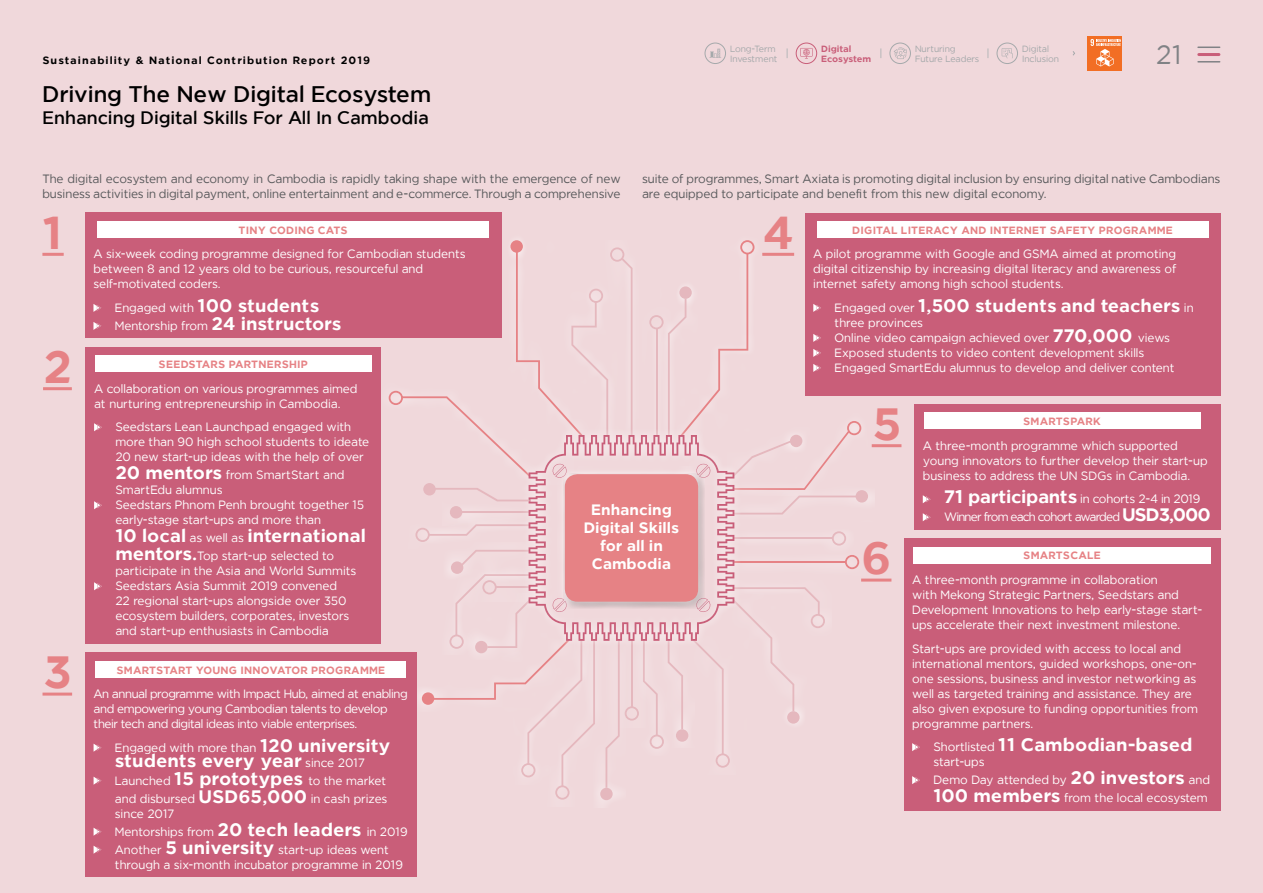
<style>
.page{position:relative;width:1263px;height:893px;background:#f0d8db}
.page>*{position:absolute;margin:0;border:0;box-sizing:border-box;transform-origin:0 0}
.t1{font:700 45px "Axiata";color:#e68285}
.t2{font:26.25px "Axiata";color:#808285}
.t3{font:500 22.5px "Axiata";letter-spacing:-.01em;color:#000}
.t4{font:700 18px "Axiata";letter-spacing:-.005em;color:#fff}
.t5{font:500 18px "Axiata";color:#000}
.t6{font:700 15px/18px "Axiata";color:#fff;text-align:center}
.t7{font:12px/15px "Axiata";letter-spacing:-.005em;color:#fff}
.t8{font:12px/15px "Axiata";color:#58595b}
.t9{font:12px/15px "Axiata";letter-spacing:-.03em;color:#fff}
.t10{font:12px/18px "Axiata";letter-spacing:-.06em;color:#fff}
.t11{font:700 10.5px "Axiata";letter-spacing:.02em;color:#e68285}
.t12{font:700 10.5px "Axiata";letter-spacing:.1em;color:#000}
.t13{font:9px/10.5px "Axiata";letter-spacing:-.005em;color:#a5a9ab}
.t14{font:700 9px/10.5px "Axiata";letter-spacing:-.015em;color:#c95e79}
.s1{font-weight:700;font-size:18px}
.s2{font-weight:400;font-size:12px}
</style>
<div class="page">
<hr style="left:1199px;top:53px;width:20px;height:3px;background:#c95e79">
<svg style="left:1198px;top:47px;width:22px;height:1px"></svg>
<hr style="left:1198px;top:61px;width:22px;height:2px;background:#808285">
<div style="left:705px;top:43px;width:21px;height:21px;border:1px solid #a5a9ab;border-radius:50%"></div>
<svg style="left:709px;top:49px;width:12px;height:9px"></svg>
<div style="left:796px;top:43px;width:21px;height:21px;border:1px solid #c95e79;border-radius:50%"></div>
<svg style="left:800px;top:48px;width:13px;height:11px"></svg>
<div style="left:997px;top:43px;width:21px;height:21px;border:1px solid #a5a9ab;border-radius:50%"></div>
<svg style="left:1002px;top:48px;width:11px;height:10px"></svg>
<div style="left:889px;top:43px;width:22px;height:21px;border:1px solid #a5a9ab;border-radius:50%"></div>
<svg style="left:894px;top:48px;width:13px;height:11px"></svg>
<div style="left:1088px;top:36px;width:34px;height:34px;background:#f26e24"></div>
<svg style="left:1090px;top:39px;width:31px;height:27px"></svg>
<svg style="left:856px;top:490px;width:12px;height:13px"></svg>
<hr style="left:42px;top:253px;width:22px;height:3px;background:#e68285">
<div style="left:85px;top:213px;width:416px;height:125px;background:#c95e79"></div>
<svg style="left:93px;top:304px;width:8px;height:8px"></svg>
<svg style="left:93px;top:322px;width:8px;height:8px"></svg>
<div style="left:97px;top:221px;width:392px;height:17px;background:#fff"></div>
<hr style="left:43px;top:387px;width:29px;height:3px;background:#e68285">
<div style="left:86px;top:347px;width:295px;height:297px;background:#c95e79"></div>
<svg style="left:94px;top:423px;width:8px;height:8px"></svg>
<svg style="left:94px;top:501px;width:8px;height:8px"></svg>
<svg style="left:94px;top:582px;width:8px;height:8px"></svg>
<div style="left:95px;top:355px;width:277px;height:17px;background:#fff"></div>
<hr style="left:872px;top:444px;width:29px;height:3px;background:#e68285">
<div style="left:914px;top:404px;width:306px;height:126px;background:#c95e79"></div>
<svg style="left:923px;top:495px;width:8px;height:8px"></svg>
<svg style="left:923px;top:513px;width:8px;height:8px"></svg>
<div style="left:924px;top:412px;width:276px;height:17px;background:#fff"></div>
<hr style="left:861px;top:579px;width:30px;height:3px;background:#e68285">
<div style="left:904px;top:538px;width:316px;height:273px;background:#c95e79"></div>
<svg style="left:912px;top:743px;width:8px;height:8px"></svg>
<svg style="left:912px;top:776px;width:8px;height:8px"></svg>
<div style="left:913px;top:547px;width:298px;height:17px;background:#fff"></div>
<hr style="left:43px;top:693px;width:29px;height:3px;background:#e68285">
<div style="left:85px;top:652px;width:332px;height:225px;background:#c95e79"></div>
<svg style="left:94px;top:744px;width:7px;height:8px"></svg>
<svg style="left:94px;top:777px;width:7px;height:8px"></svg>
<svg style="left:94px;top:828px;width:7px;height:8px"></svg>
<svg style="left:94px;top:846px;width:7px;height:8px"></svg>
<div style="left:96px;top:661px;width:310px;height:17px;background:#fff"></div>
<div style="left:805px;top:213px;width:415px;height:182px;background:#c95e79"></div>
<svg style="left:389px;top:240px;width:477px;height:560px"></svg>
<div style="left:817px;top:221px;width:391px;height:17px;background:#fff"></div>
<p class="t12" style="left:43px;top:53px;width:329px">Sustainability &amp; National Contribution Report 2019</p>
<h2 class="t2" style="left:1156px;top:39px;width:28px">21</h2>
<h3 class="t3" style="left:43px;top:79px;width:390px">Driving The New Digital Ecosystem</h3>
<h3 class="t5" style="left:43px;top:106px;width:388px">Enhancing Digital Skills For All In Cambodia</h3>
<p class="t13" style="left:730px;top:43px;width:49px">Long-Term<br>Investment</p>
<p class="t14" style="left:821px;top:43px;width:51px">Digital<br>Ecosystem</p>
<p class="t13" style="left:1022px;top:43px;width:38px">Digital<br>Inclusion</p>
<p class="t13" style="left:915px;top:43px;width:66px">Nurturing<br>Future Leaders</p>
<p class="t8" style="left:42px;top:171px;width:580px">The digital ecosystem and economy in Cambodia is rapidly taking shape with the emergence of new business activities in digital payment, online entertainment and e-commerce. Through a comprehensive</p>
<p class="t8" style="left:642px;top:171px;width:580px">suite of programmes, Smart Axiata is promoting digital inclusion by ensuring digital native Cambodians are equipped to participate and benefit from this new digital economy.</p>
<h1 class="t1" style="left:42px;top:204px;width:23px">1</h1>
<h1 class="t1" style="left:43px;top:338px;width:30px">2</h1>
<h1 class="t1" style="left:43px;top:643px;width:31px">3</h1>
<p class="t11" style="left:239px;top:223px;width:110px">TINY CODING CATS</p>
<p class="t7" style="left:93px;top:246px;width:374px">A six-week coding programme designed for Cambodian students between 8 and 12 years old to be curious, resourceful and self-motivated coders.</p>
<p class="t7" style="left:115px;top:298px;width:228px;line-height:18px">Engaged with <span class="s1">100 students<br></span>Mentorship from <span class="s1">24 instructors</span></p>
<p class="t11" style="left:159px;top:358px;width:151px">SEEDSTARS PARTNERSHIP</p>
<p class="t7" style="left:94px;top:381px;width:265px">A collaboration on various programmes aimed at nurturing entrepreneurship in Cambodia.</p>
<p class="t7" style="left:115px;top:419px;width:255px">Seedstars Lean Launchpad engaged with more than 90 high school students to ideate<br>20 new start-up ideas with the help of over</p>
<p class="t7" style="left:115px;top:467px;width:250px"><span class="s1">20 mentors</span> from SmartStart and<br>SmartEdu alumnus<br>Seedstars Phnom Penh brought together 15 early-stage start-ups and more than</p>
<h3 class="t4" style="left:115px;top:524px;width:252px">10 local <span class="s2">as well as</span> international</h3>
<p class="t7" style="left:115px;top:548px;width:243px"><span class="s1">mentors.</span>Top start-up selected to participate in the Asia and World Summits Seedstars Asia Summit 2019 convened<br>22 regional start-ups alongside over 350 ecosystem builders, corporates, investors and start-up enthusiasts in Cambodia</p>
<p class="t11" style="left:116px;top:663px;width:270px">SMARTSTART YOUNG INNOVATOR PROGRAMME</p>
<p class="t9" style="left:94px;top:686px;width:315px">An annual programme with Impact Hub, aimed at enabling and empowering young Cambodian talents to develop their tech and digital ideas into viable enterprises.</p>
<p class="t7" style="left:115px;top:740px;width:277px">Engaged with more than <span class="s1">120 university</span></p>
<h3 class="t4" style="left:115px;top:749px;width:251px">students every year <span class="s2">since 2017</span></h3>
<p class="t7" style="left:115px;top:771px;width:274px;line-height:18px">Launched <span class="s1">15 prototypes</span> to the market and disbursed <span class="s1">USD65,000</span> in cash prizes</p>
<p class="t7" style="left:115px;top:804px;width:294px;line-height:18px">since 2017<br>Mentorships from <span class="s1">20 tech leaders</span> in 2019<br>Another <span class="s1">5 university</span> start-up ideas went</p>
<p class="t7" style="left:115px;top:857px;width:290px">through a six-month incubator programme in 2019</p>
<p class="t6" style="left:584px;top:500px;width:97px">Enhancing<br>Digital Skills for all in<br>Cambodia</p>
<h1 class="t1" style="left:762px;top:204px;width:33px">4</h1>
<p class="t11" style="left:852px;top:223px;width:322px">DIGITAL LITERACY AND INTERNET SAFETY PROGRAMME</p>
<p class="t7" style="left:813px;top:246px;width:365px;text-align:justify">A pilot programme with Google and GSMA aimed at promoting digital citizenship by increasing digital literacy and awareness of internet safety among high school students.</p>
<h3 class="t4" style="left:834px;top:294px;width:361px"><span class="s2">Engaged over</span> 1,500 students and teachers <span class="s2">in</span></h3>
<p class="t7" style="left:834px;top:315px;width:342px">three provinces<br>Online video campaign achieved over <span class="s1">770,000</span> views Exposed students to video content development skills Engaged SmartEdu alumnus to develop and deliver content</p>
<h1 class="t1" style="left:872px;top:395px;width:31px">5</h1>
<h1 class="t1" style="left:861px;top:529px;width:32px">6</h1>
<p class="t11" style="left:1023px;top:415px;width:79px">SMARTSPARK</p>
<p class="t7" style="left:923px;top:438px;width:286px">A three-month programme which supported young innovators to further develop their start-up business to address the UN SDGs in Cambodia.</p>
<p class="t10" style="left:944px;top:490px;width:268px"><span class="s1">71 participants</span> in cohorts 2-4 in 2019<br>Winner from each cohort awarded <span class="s1">USD3,000</span></p>
<p class="t11" style="left:1023px;top:549px;width:79px">SMARTSCALE</p>
<p class="t7" style="left:912px;top:572px;width:292px">A three-month programme in collaboration<br>with Mekong Strategic Partners, Seedstars and Development Innovations to help early-stage start&shy;ups accelerate their next investment milestone.</p>
<p class="t7" style="left:912px;top:641px;width:287px">Start-ups are provided with access to local and international mentors, guided workshops, one-on&shy;one sessions, business and investor networking as well as targeted training and assistance. They are also given exposure to funding opportunities from programme partners.</p>
<h3 class="t4" style="left:933px;top:733px;width:260px"><span class="s2">Shortlisted</span> 11 Cambodian-based</h3>
<p class="t7" style="left:933px;top:753px;width:278px;line-height:18px">start-ups<br>Demo Day attended by <span class="s1">20 investors</span> and<br><span class="s1">100 members</span> from the local ecosystem</p>
</div>
